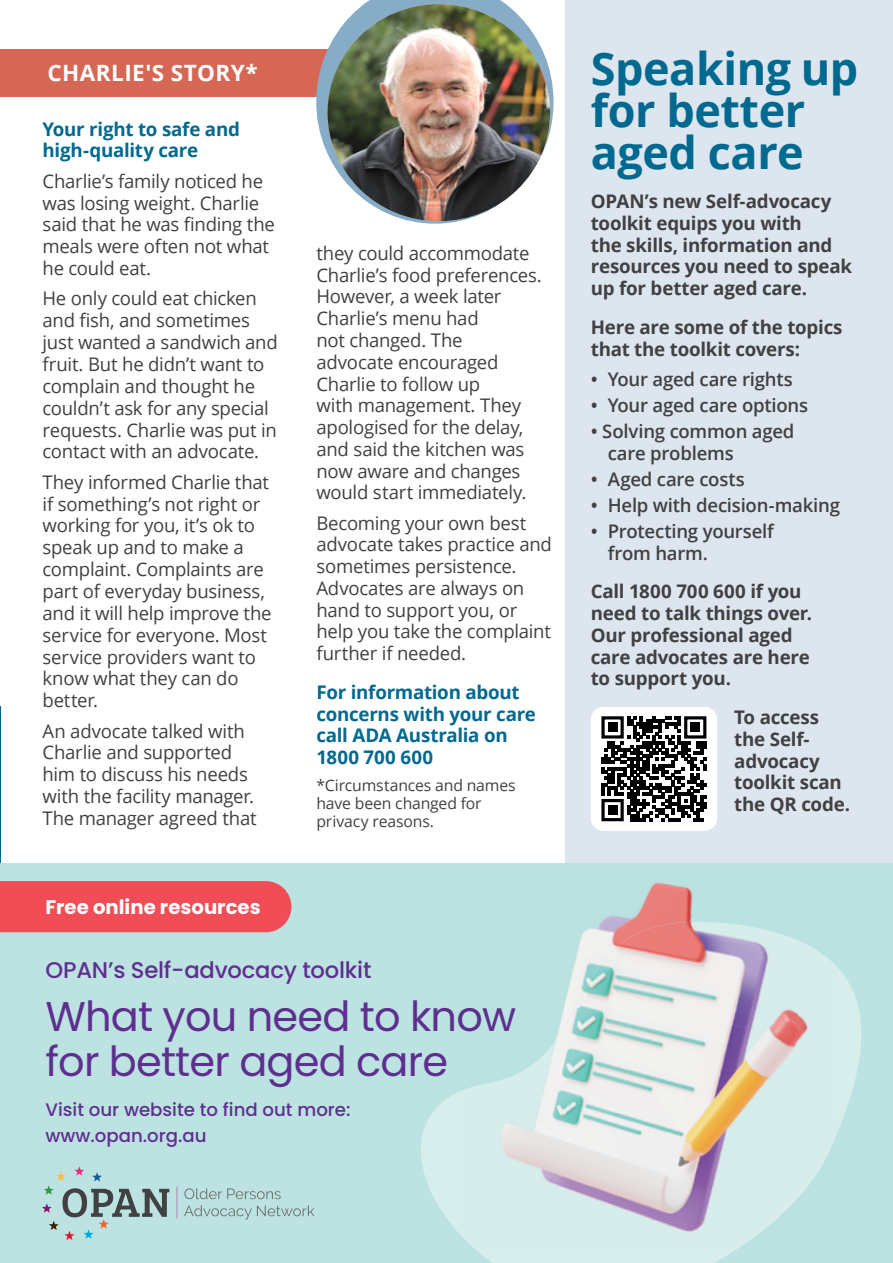
<style>
.page{position:relative;width:893px;height:1263px;background:#fff}
.page>*{position:absolute;margin:0;border:0;box-sizing:border-box;transform-origin:0 0}
.Sub_sub{font:700 45px/42px "Open Sans";letter-spacing:-.01em;color:#00698f}
.t1{font:41.55px/44.5px "Poppins";letter-spacing:-.02em;color:#5f2f8f}
.t2{font:500 22.65px "Poppins";letter-spacing:-.01em;color:#5f2f8f}
.caps_sub{font:700 22.5px "Open Sans";letter-spacing:.02em;color:#fff}
.t3{font:700 19.65px "Poppins";color:#fff}
._14_pt_copy{font:18.75px/21.9px "Open Sans";letter-spacing:-.015em;color:#414042}
._14_pt_copy_bold{font:700 18.75px/21.8px "Open Sans";letter-spacing:-.015em;color:#414042}
._14_pt_copy_INDENT{font:600 18.75px/21.8px "Open Sans";letter-spacing:-.015em;color:#414042}
._14_pt_copy_bold-2{font:700 18.75px/21.8px "Open Sans";letter-spacing:-.015em;color:#00698f}
.t4{font:500 18.15px/26.1px "Poppins";color:#5f2f8f}
._14_pt_copy_bold-3{font:15.75px/18px "Open Sans";letter-spacing:-.01em;color:#414042}
</style>
<div class="page">
<div style="left:566px;top:0;width:327px;height:872px;background:#dde6ef"></div>
<hr style="left:0;top:49px;width:1px;height:47px;background:#d66754">
<div style="left:1px;top:49px;width:359px;height:47px;background:#d66754"></div>
<hr style="left:0;top:707px;width:1px;height:556px;background:#00698f">
<svg style="left:316px;top:0;width:238px;height:224px"></svg>
<img style="left:327px;top:4px;width:223px;height:217px">
<svg style="left:592px;top:707px;width:124px;height:124px;background:#8e8e8e"></svg>
<div style="left:1px;top:864px;width:892px;height:399px;background:#bce3e2"></div>
<svg style="left:421px;top:967px;width:440px;height:296px"></svg>
<img style="left:601px;top:882px;width:65px;height:40px">
<img style="left:666px;top:884px;width:27px;height:38px">
<img style="left:459px;top:942px;width:121px;height:91px">
<img style="left:459px;top:1033px;width:34px;height:41px">
<img style="left:789px;top:1224px;width:48px;height:24px">
<img style="left:758px;top:1224px;width:31px;height:24px">
<img style="left:580px;top:922px;width:227px;height:83px">
<img style="left:770px;top:945px;width:67px;height:279px">
<img style="left:493px;top:996px;width:89px;height:252px">
<img style="left:567px;top:1005px;width:229px;height:130px">
<img style="left:459px;top:1074px;width:58px;height:174px">
<img style="left:553px;top:1106px;width:229px;height:128px">
<img style="left:548px;top:1207px;width:210px;height:41px">
<svg style="left:42px;top:1166px;width:127px;height:74px"></svg>
<svg style="left:184px;top:1188px;width:97px;height:11px"></svg>
<svg style="left:184px;top:1205px;width:131px;height:14px"></svg>
<hr style="left:176px;top:1186px;width:1px;height:32px;background:#b085bb">
<div style="left:1px;top:881px;width:290px;height:51px;background:#f04d56"></div>
<p class="caps_sub" style="left:48px;top:56px;width:212px">CHARLIE'S STORY*</p>
<p class="_14_pt_copy_bold-2" style="left:43px;top:117px;width:199px">Your right to safe and high-quality care</p>
<p class="_14_pt_copy" style="left:43px;top:169px;width:234px">Charlie’s family noticed he was losing weight. Charlie said that he was finding the meals were often not what he could eat.</p>
<p class="_14_pt_copy" style="left:43px;top:287px;width:237px">He only could eat chicken and fish, and sometimes just wanted a sandwich and fruit. But he didn’t want to complain and thought he couldn’t ask for any special requests. Charlie was put in contact with an advocate.</p>
<p class="_14_pt_copy" style="left:43px;top:470px;width:231px">They informed Charlie that if something’s not right or working for you, it’s ok to speak up and to make a complaint. Complaints are part of everyday business, and it will help improve the service for everyone. Most service providers want to know what they can do better.</p>
<p class="_14_pt_copy" style="left:43px;top:719px;width:216px">An advocate talked with<br>Charlie and supported him to discuss his needs with the facility manager.<br>The manager agreed that</p>
<p class="t3" style="left:45px;top:895px;width:217px">Free online resources</p>
<p class="_14_pt_copy" style="left:316px;top:242px;width:227px">they could accommodate<br>Charlie’s food preferences.<br>However, a week later<br>Charlie’s menu had<br>not changed. The advocate encouraged<br>Charlie to follow up<br>with management. They apologised for the delay, and said the kitchen was now aware and changes would start immediately.</p>
<p class="_14_pt_copy" style="left:316px;top:511px;width:237px">Becoming your own best advocate takes practice and sometimes persistence.<br>Advocates are always on hand to support you, or help you take the complaint further if needed.</p>
<p class="_14_pt_copy_bold-2" style="left:316px;top:681px;width:221px">For information about concerns with your care call ADA Australia on<br>1800 700 600</p>
<p class="_14_pt_copy_bold-3" style="left:316px;top:775px;width:201px">*Circumstances and names have been changed for privacy reasons.</p>
<p class="t2" style="left:45px;top:957px;width:327px">OPAN’s Self-advocacy toolkit</p>
<p class="t1" style="left:45px;top:994px;width:472px">What you need to know for better aged care</p>
<p class="t4" style="left:45px;top:1097px;width:307px">Visit our website to find out more: www.opan.org.au</p>
<p class="Sub_sub" style="left:591px;top:47px;width:269px">Speaking up for better aged care</p>
<p class="_14_pt_copy_bold" style="left:591px;top:190px;width:263px">OPAN’s new Self-advocacy toolkit equips you with<br>the skills, information and resources you need to speak up for better aged care.</p>
<p class="_14_pt_copy_bold" style="left:591px;top:316px;width:253px">Here are some of the topics that the toolkit covers:</p>
<p class="_14_pt_copy_INDENT" style="left:591px;top:368px;width:203px">• Your aged care rights</p>
<p class="_14_pt_copy_INDENT" style="left:591px;top:394px;width:219px">• Your aged care options</p>
<p class="_14_pt_copy_INDENT" style="left:608px;top:420px;width:188px;text-indent:-17px">• Solving common aged care problems</p>
<p class="_14_pt_copy_INDENT" style="left:591px;top:468px;width:156px">• Aged care costs</p>
<p class="_14_pt_copy_INDENT" style="left:591px;top:494px;width:251px">• Help with decision-making</p>
<p class="_14_pt_copy_INDENT" style="left:608px;top:520px;width:168px;text-indent:-17px">• Protecting yourself from harm.</p>
<p class="_14_pt_copy_bold" style="left:591px;top:580px;width:223px">Call 1800 700 600 if you need to talk things over.<br>Our professional aged care advocates are here to support you.</p>
<p class="_14_pt_copy_bold" style="left:734px;top:706px;width:117px">To access the Self&shy;advocacy toolkit scan the QR code.</p>
</div>
